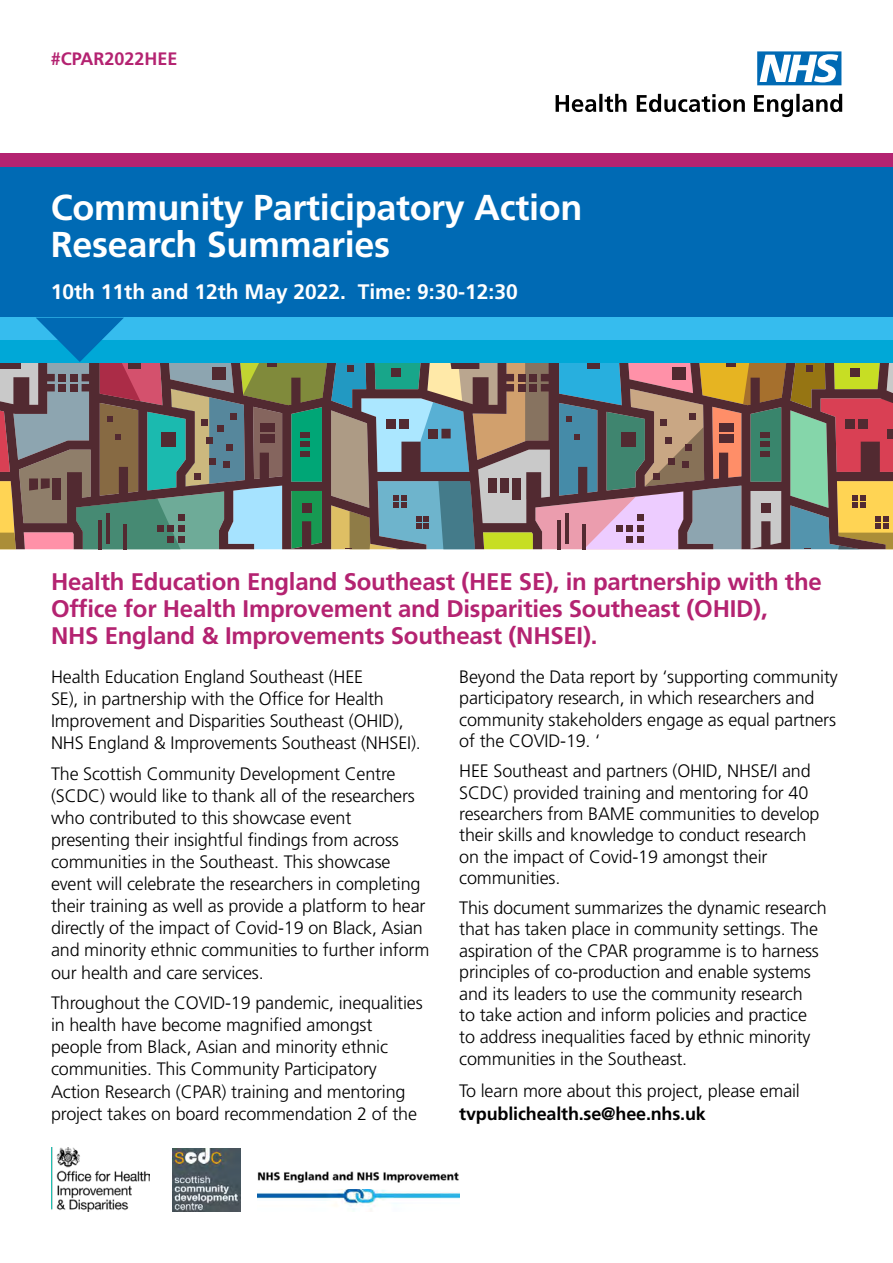
<style>
.page{position:relative;width:893px;height:1263px;background:#fff}
.page>*{position:absolute;margin:0;border:0;box-sizing:border-box;transform-origin:0 0}
.t1{font:700 36px/37.5px "Frutiger LT Std";letter-spacing:-.01em;color:#fff}
.t2{font:700 24px/27px "Frutiger LT Std";letter-spacing:-.01em;color:#b42371}
.t3{font:700 21px "Frutiger LT Std";color:#fff}
.t4{font:300 18px/22px "Frutiger LT Std";letter-spacing:-.01em;color:#000}
.t5{font:700 18px "Frutiger LT Std";letter-spacing:-.01em;color:#000}
.t6{font:700 18px "Frutiger LT Std";color:#b42371}
</style>
<div class="page">
<img style="left:257px;top:1189px;width:202px;height:22px">
<img style="left:257px;top:1171px;width:202px;height:12px">
<svg style="left:754px;top:94px;width:88px;height:23px"></svg>
<svg style="left:556px;top:94px;width:189px;height:18px"></svg>
<svg style="left:757px;top:51px;width:84px;height:34px"></svg>
<div style="left:0;top:160px;width:893px;height:202px;background:#006ab4"></div>
<div style="left:0;top:153px;width:893px;height:13px;background:#b42371"></div>
<svg style="left:0;top:318px;width:893px;height:232px"></svg>
<img style="left:51px;top:1148px;width:98px;height:64px">
<img style="left:173px;top:1149px;width:67px;height:63px">
<p class="t6" style="left:51px;top:48px;width:128px">#CPAR2022HEE</p>
<h1 class="t1" style="left:51px;top:189px;width:533px">Community Participatory Action<br>Research Summaries</h1>
<p class="t3" style="left:51px;top:279px;width:468px">10th 11th and 12th May 2022. Time: 9:30-12:30</p>
<h2 class="t2" style="left:51px;top:568px;width:772px">Health Education England Southeast (HEE SE), in partnership with the<br>Office for Health Improvement and Disparities Southeast (OHID),<br>NHS England &amp; Improvements Southeast (NHSEI).</h2>
<p class="t4" style="left:51px;top:666px;width:371px">Health Education England Southeast (HEE<br>SE), in partnership with the Office for Health Improvement and Disparities Southeast (OHID), NHS England &amp; Improvements Southeast (NHSEI).</p>
<p class="t4" style="left:51px;top:763px;width:380px">The Scottish Community Development Centre (SCDC) would like to thank all of the researchers who contributed to this showcase event presenting their insightful findings from across communities in the Southeast. This showcase event will celebrate the researchers in completing their training as well as provide a platform to hear directly of the impact of Covid-19 on Black, Asian and minority ethnic communities to further inform our health and care services.</p>
<p class="t4" style="left:51px;top:992px;width:373px">Throughout the COVID-19 pandemic, inequalities in health have become magnified amongst people from Black, Asian and minority ethnic communities. This Community Participatory Action Research (CPAR) training and mentoring project takes on board recommendation 2 of the</p>
<p class="t4" style="left:459px;top:666px;width:380px;line-height:21.5px">Beyond the Data report by ‘supporting community participatory research, in which researchers and community stakeholders engage as equal partners of the COVID-19. ‘</p>
<p class="t4" style="left:459px;top:760px;width:362px;line-height:21.5px">HEE Southeast and partners (OHID, NHSE/I and SCDC) provided training and mentoring for 40 researchers from BAME communities to develop their skills and knowledge to conduct research on the impact of Covid-19 amongst their communities.</p>
<p class="t4" style="left:459px;top:897px;width:369px;line-height:21.6px">This document summarizes the dynamic research that has taken place in community settings. The aspiration of the CPAR programme is to harness principles of co-production and enable systems and its leaders to use the community research<br>to take action and inform policies and practice to address inequalities faced by ethnic minority communities in the Southeast.</p>
<p class="t4" style="left:459px;top:1080px;width:342px">To learn more about this project, please email</p>
<p class="t5" style="left:459px;top:1103px;width:248px">tvpublichealth.se@hee.nhs.uk</p>
</div>
